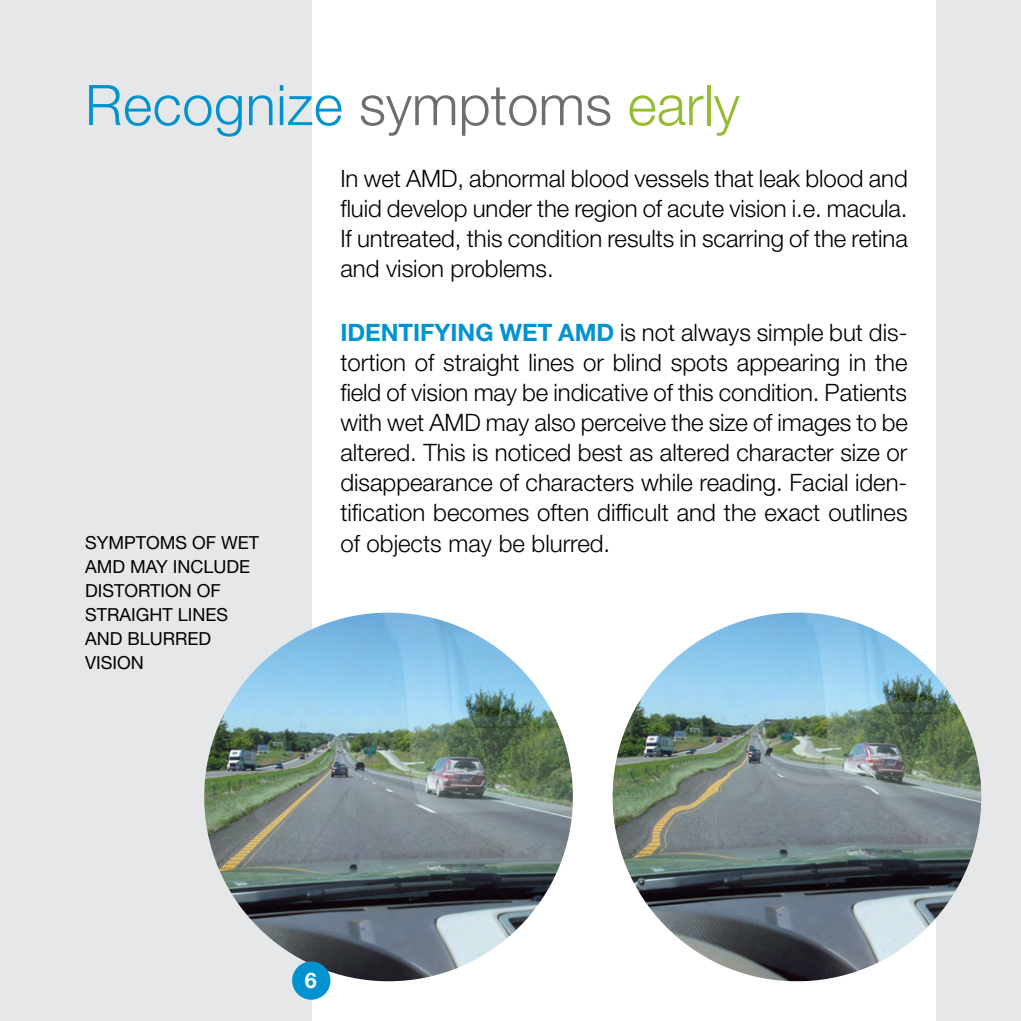
<style>
.page{position:relative;width:1021px;height:1021px;background:#fff}
.page>*{position:absolute;margin:0;border:0;box-sizing:border-box;transform-origin:0 0}
.t1{font:300 56px "Helvetica Neue LT Std";color:#0093d0}
.t2{font:300 24px/30px "Helvetica Neue LT Std";color:#000;text-align:justify}
.t3{font:700 21.6px "Helvetica Neue LT Std";color:#fff}
.t4{font:18px/24px "Helvetica Neue LT Std";color:#000}
.s1{color:#6d6e71}
.s2{color:#96bc33}
.s3{font-weight:700;color:#0093d0}
</style>
<div class="page">
<div style="left:0;top:0;width:1020px;height:1020px;background:#e6e7e8"></div>
<div style="left:312px;top:0;width:623px;height:1020px;background:#fff"></div>
<img style="left:204px;top:612px;width:369px;height:369px;border-radius:184px">
<div style="left:292px;top:961px;width:38px;height:38px;background:#0093d0;border-radius:50%"></div>
<img style="left:612px;top:612px;width:369px;height:369px;border-radius:183px">
<h1 class="t1" style="left:85px;top:71px;width:656px">Recognize <span class="s1">symptoms</span> <span class="s2">early</span></h1>
<p class="t4" style="left:85px;top:530px;width:176px">SYMPTOMS OF WET<br>AMD MAY INCLUDE<br>DISTORTION OF<br>STRAIGHT LINES<br>AND BLURRED<br>VISION</p>
<p class="t2" style="left:340px;top:163px;width:569px">In wet AMD, abnormal blood vessels that leak blood and fluid develop under the region of acute vision i.e. macula.<br>If untreated, this condition results in scarring of the retina and vision problems.</p>
<p class="t2" style="left:340px;top:317px;width:569px"><span class="s3">IDENTIFYING WET AMD</span> is not always simple but dis&shy;tortion of straight lines or blind spots appearing in the field of vision may be indicative of this condition. Patients with wet AMD may also perceive the size of images to be altered. This is noticed best as altered character size or disappearance of characters while reading. Facial iden&shy;tification becomes often difficult and the exact outlines of objects may be blurred.</p>
<p class="t3" style="left:305px;top:967px;width:14px">6</p>
</div>
